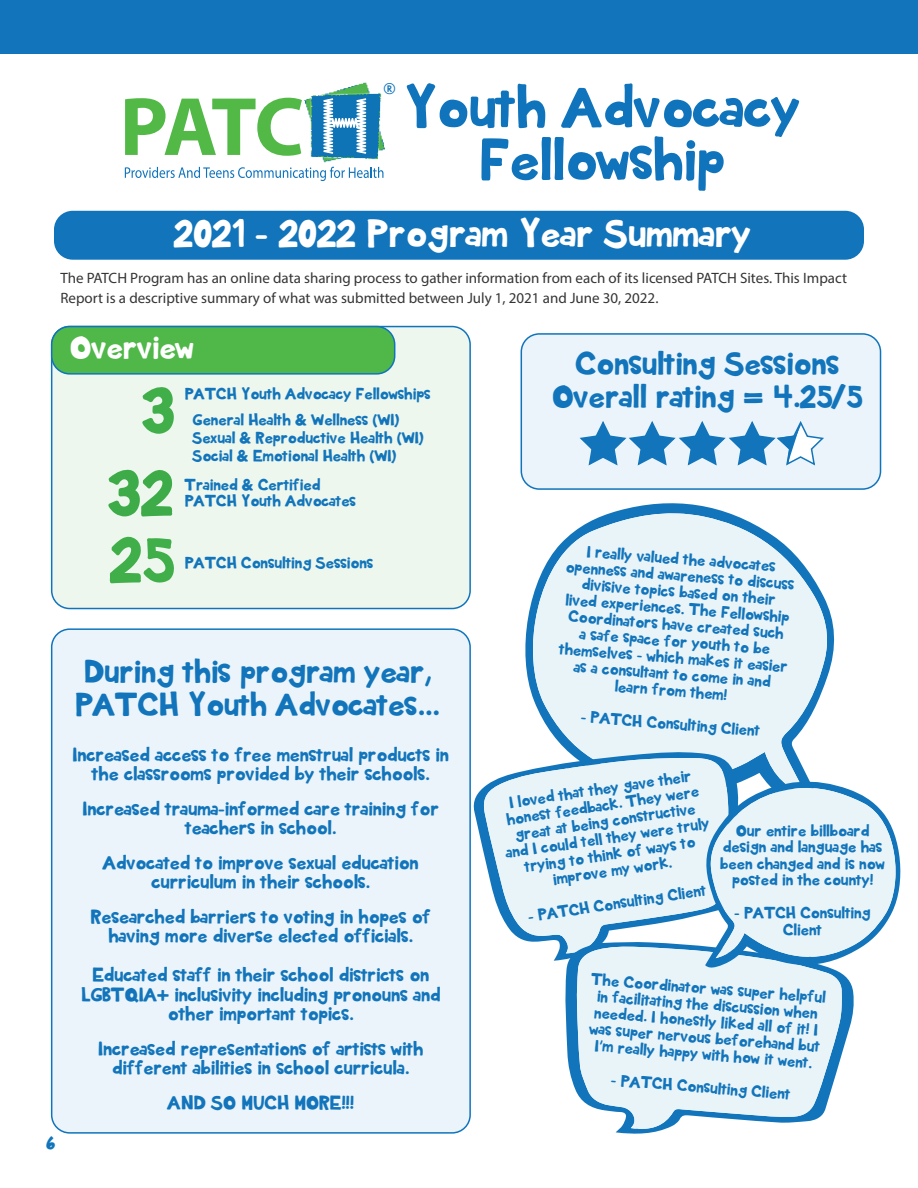
<style>
.page{position:relative;width:918px;height:1188px;background:#fff}
.page>*{position:absolute;margin:0;border:0;box-sizing:border-box;transform-origin:0 0}
.t1{font:60px "KB Planet Earth";color:#40ae49}
.t2{font:60px "KB Planet Earth";color:#3eab49}
.t3{font:54px/52.5px "KB Planet Earth";color:#1074bc;text-align:center}
.t4{font:36px "KB Planet Earth";color:#fff}
.t5{font:30px/33px "KB Planet Earth";color:#1275bb;text-align:center}
.t6{font:30px "KB Planet Earth";color:#fff}
.t7{font:18px/19.5px "KB Planet Earth";color:#1275bb;text-align:center}
.t8{font:15px/16.5px "KB Planet Earth";color:#1275bb;text-align:center}
.t9{font:15px/19.5px "Myriad Pro";color:#363536}
.t10{font:500 14.25px "Futura";color:#1074bc}
</style>
<div class="page">
<div style="left:52px;top:327px;width:418px;height:282px;background:#edf7ee;border-radius:18px"></div>
<div style="left:51px;top:326px;width:420px;height:283px;border:2px solid #1074bc;border-radius:18px"></div>
<div style="left:55px;top:212px;width:808px;height:47px;background:#1274ba;border-radius:18px"></div>
<div style="left:54px;top:211px;width:810px;height:49px;border:2px solid #1074bc;border-radius:18px"></div>
<img style="left:290px;top:82px;width:96px;height:96px">
<svg style="left:323px;top:98px;width:43px;height:55px"></svg>
<svg style="left:125px;top:98px;width:177px;height:58px"></svg>
<svg style="left:125px;top:167px;width:258px;height:14px"></svg>
<div style="left:52px;top:327px;width:343px;height:47px;background:#4fb848;border-radius:18px"></div>
<div style="left:51px;top:326px;width:344px;height:49px;border:2px solid #1074bc;border-radius:18px"></div>
<svg style="left:525px;top:503px;width:310px;height:192px"></svg>
<svg style="left:534px;top:514px;width:294px;height:263px;background:#dcecf5"></svg>
<div style="left:0;top:0;width:918px;height:54px;background:#1275bb"></div>
<div style="left:521px;top:334px;width:360px;height:155px;background:#eaf4fa;border-radius:18px"></div>
<div style="left:521px;top:333px;width:360px;height:157px;border:2px solid #1074bc;border-radius:18px"></div>
<svg style="left:579px;top:421px;width:245px;height:45px"></svg>
<svg style="left:473px;top:751px;width:266px;height:210px"></svg>
<svg style="left:482px;top:758px;width:244px;height:195px;background:#dbebf5"></svg>
<svg style="left:564px;top:942px;width:290px;height:192px"></svg>
<svg style="left:578px;top:946px;width:264px;height:184px;background:#dbecf5"></svg>
<svg style="left:704px;top:777px;width:197px;height:194px;background:#d1e5f2"></svg>
<div style="left:52px;top:629px;width:418px;height:504px;background:#eaf4fa;border-radius:18px"></div>
<div style="left:51px;top:628px;width:420px;height:506px;border:2px solid #1074bc;border-radius:18px"></div>
<p class="t10" style="left:384px;top:81px;width:14px">®</p>
<h2 class="t3" style="left:402px;top:84px;width:398px">Youth Advocacy<br>Fellowship</h2>
<h3 class="t4" style="left:173px;top:217px;width:579px">2021 - 2022 Program Year Summary</h3>
<p class="t9" style="left:60px;top:270px;width:788px">The PATCH Program has an online data sharing process to gather information from each of its licensed PATCH Sites. This Impact<br>Report is a descriptive summary of what was submitted between July 1, 2021 and June 30, 2022.</p>
<h3 class="t6" style="left:69px;top:334px;width:126px">Overview</h3>
<h1 class="t1" style="left:140px;top:383px;width:35px">3</h1>
<h1 class="t2" style="left:106px;top:466px;width:68px">32</h1>
<h1 class="t1" style="left:109px;top:533px;width:67px">25</h1>
<p class="t8" style="left:192px;top:382px;width:240px;line-height:26px;text-align:left;text-indent:-8px">PATCH Youth Advocacy Fellowships<br>General Health &amp; Wellness (WI)</p>
<p class="t8" style="left:192px;top:429px;width:233px;line-height:18px;text-align:left">Sexual &amp; Reproductive Health (WI)<br>Social &amp; Emotional Health (WI)</p>
<p class="t8" style="left:185px;top:477px;width:173px;text-align:left">Trained &amp; Certified<br>PATCH Youth Advocates</p>
<p class="t8" style="left:185px;top:555px;width:190px">PATCH Consulting Sessions</p>
<p class="t7" style="left:46px;top:1135px;width:11px">6</p>
<h3 class="t5" style="left:74px;top:657px;width:366px;text-align:left">During this program year,<br>PATCH Youth Advocates...</h3>
<p class="t7" style="left:72px;top:746px;width:378px">Increased access to free menstrual products in the classrooms provided by their schools.</p>
<p class="t7" style="left:82px;top:800px;width:358px">Increased trauma-informed care training for teachers in school.</p>
<p class="t7" style="left:103px;top:854px;width:317px">Advocated to improve sexual education curriculum in their schools.</p>
<p class="t7" style="left:90px;top:908px;width:342px">Researched barriers to voting in hopes of having more diverse elected officials.</p>
<p class="t7" style="left:81px;top:966px;width:361px">Educated staff in their school districts on<br>LGBTQIA+ inclusivity including pronouns and other important topics.</p>
<p class="t7" style="left:98px;top:1040px;width:326px">Increased representations of artists with different abilities in school curricula.</p>
<p class="t7" style="left:167px;top:1094px;width:188px">AND SO MUCH MORE!!!</p>
<h3 class="t5" style="left:551px;top:349px;width:313px">Consulting Sessions<br>Overall rating = 4.25/5</h3>
<p class="t8" style="left:568px;top:542px;width:231px;rotate:5deg">I really valued the advocates openness and awareness to discuss divisive topics based on their lived experiences. The Fellowship<br>Coordinators have created such<br>a safe space for youth to be themselves - which makes it easier as a consultant to come in and learn from them!</p>
<p class="t8" style="left:582px;top:708px;width:181px;rotate:5deg">- PATCH Consulting Client</p>
<p class="t8" style="left:498px;top:796px;width:207px;rotate:-8deg">I loved that they gave their honest feedback. They were great at being constructive and I could tell they were truly trying to think of ways to improve my work.</p>
<p class="t8" style="left:527px;top:908px;width:181px;rotate:-8deg">- PATCH Consulting Client</p>
<p class="t8" style="left:720px;top:823px;width:166px">Our entire billboard design and language has been changed and is now posted in the county!</p>
<p class="t8" style="left:734px;top:906px;width:138px">- PATCH Consulting<br>Client</p>
<p class="t8" style="left:592px;top:971px;width:236px;rotate:5deg">The Coordinator was super helpful in facilitating the discussion when needed. I honestly liked all of it! I was super nervous beforehand but I’m really happy with how it went.</p>
<p class="t8" style="left:612px;top:1072px;width:181px;rotate:5deg">- PATCH Consulting Client</p>
</div>
